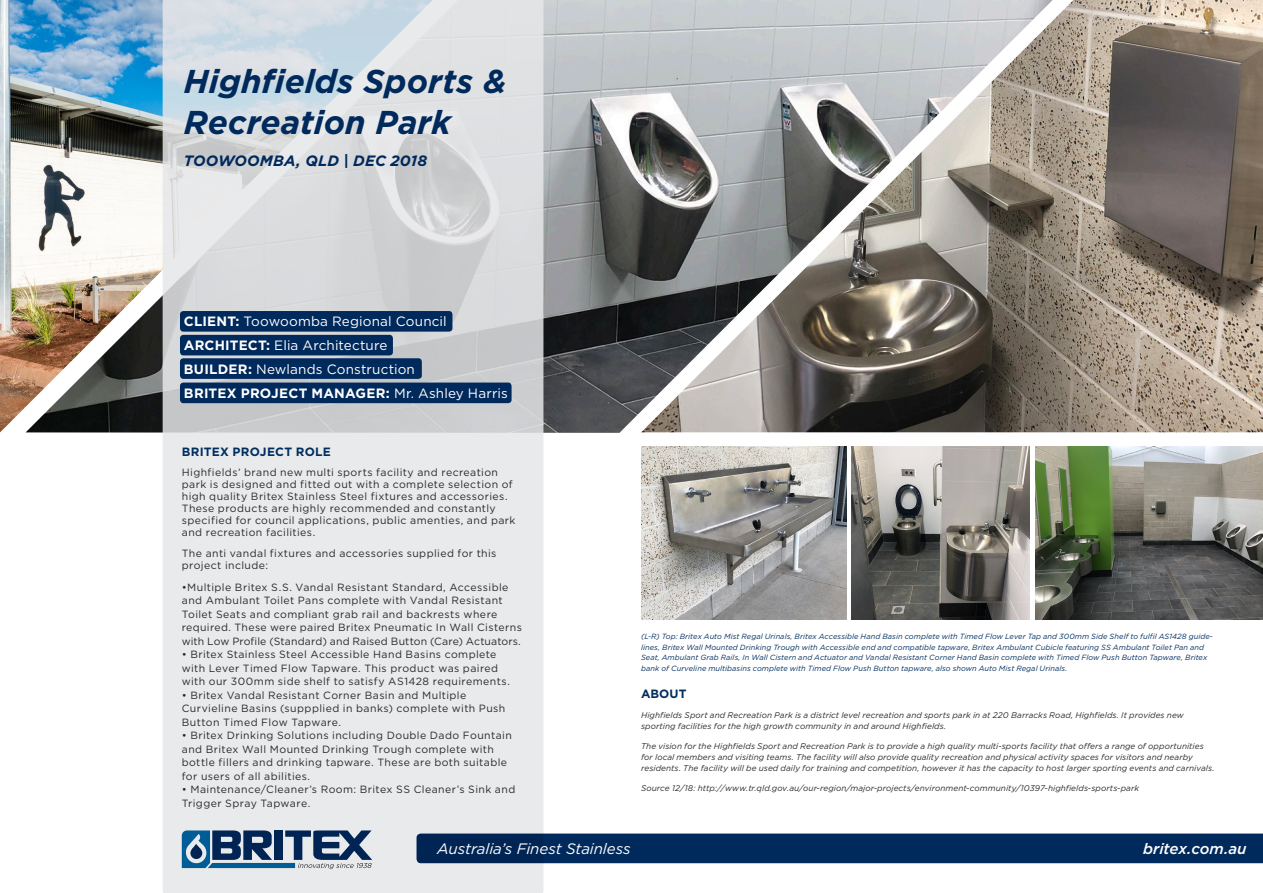
<style>
.page{position:relative;width:1263px;height:893px;background:#fff}
.page>*{position:absolute;margin:0;border:0;box-sizing:border-box;transform-origin:0 0}
.t1{font:italic 700 33px/40.5px "Gotham";color:#00295c}
.t2{font:italic 15.15px "Gotham";letter-spacing:-.01em;color:#fff}
.t3{font:italic 500 15.15px "Gotham";letter-spacing:-.005em;color:#fff}
.t4{font:italic 700 15px "Gotham";letter-spacing:.01em;color:#00295c}
.t5{font:13.5px/24px "Gotham";letter-spacing:.01em;color:#fff}
.t6{font:700 12px "Gotham";letter-spacing:.015em;color:#002e5f}
.t7{font:10.5px/13.5px "Gotham";letter-spacing:.04em;color:#2b292a}
.t8{font:italic 8.25px/11.2px "Gotham";letter-spacing:.005em;color:#2b292a}
.t9{font:italic 7.5px/10.5px "Gotham";letter-spacing:.005em;color:#002e5f}
.s1{font-weight:700}
</style>
<div class="page">
<img style="left:0;top:0;width:26px;height:432px">
<img style="left:26px;top:0;width:1027px;height:433px">
<svg style="left:163px;top:0;width:380px;height:893px;background:#e0e2e4"></svg>
<div style="left:416px;top:833px;width:847px;height:30px;background:#00295c"></div>
<svg style="left:182px;top:830px;width:190px;height:39px;background:#607d9b"></svg>
<div style="left:180px;top:311px;width:272px;height:21px;background:#00295c;border-radius:3px"></div>
<div style="left:180px;top:335px;width:213px;height:20px;background:#00295c;border-radius:3px"></div>
<div style="left:180px;top:358px;width:242px;height:21px;background:#00295c;border-radius:3px"></div>
<div style="left:180px;top:383px;width:332px;height:20px;background:#00295c;border-radius:3px"></div>
<img style="left:641px;top:0;width:622px;height:432px">
<img style="left:641px;top:446px;width:205px;height:173px">
<img style="left:851px;top:446px;width:179px;height:173px">
<img style="left:1036px;top:446px;width:227px;height:173px">
<p class="t1" style="left:184px;top:61px;width:324px">Highfields Sports &amp;<br>Recreation Park</p>
<p class="t4" style="left:184px;top:152px;width:245px">TOOWOOMBA, QLD | DEC 2018</p>
<p class="t5" style="left:184px;top:309px;width:326px"><span class="s1">CLIENT:</span> Toowoomba Regional Council <span class="s1">ARCHITECT:</span> Elia Architecture<br><span class="s1">BUILDER:</span> Newlands Construction<br><span class="s1">BRITEX PROJECT MANAGER:</span> Mr. Ashley Harris</p>
<p class="t6" style="left:182px;top:444px;width:151px">BRITEX PROJECT ROLE</p>
<p class="t7" style="left:182px;top:466px;width:335px;line-height:12px">Highfields’ brand new multi sports facility and recreation park is designed and fitted out with a complete selection of high quality Britex Stainless Steel fixtures and accessories.<br>These products are highly recommended and constantly specified for council applications, public amenties, and park and recreation facilities.</p>
<p class="t7" style="left:182px;top:547px;width:316px;line-height:12px">The anti vandal fixtures and accessories supplied for this project include:</p>
<p class="t7" style="left:182px;top:580px;width:342px">•Multiple Britex S.S. Vandal Resistant Standard, Accessible and Ambulant Toilet Pans complete with Vandal Resistant Toilet Seats and compliant grab rail and backrests where required. These were paired Britex Pneumatic In Wall Cisterns with Low Profile (Standard) and Raised Button (Care) Actuators.</p>
<p class="t7" style="left:182px;top:648px;width:330px">• Britex Stainless Steel Accessible Hand Basins complete with Lever Timed Flow Tapware. This product was paired with our 300mm side shelf to satisfy AS1428 requirements.</p>
<p class="t7" style="left:182px;top:688px;width:325px">• Britex Vandal Resistant Corner Basin and Multiple<br>Curvieline Basins (suppplied in banks) complete with Push<br>Button Timed Flow Tapware.</p>
<p class="t7" style="left:182px;top:729px;width:332px">• Britex Drinking Solutions including Double Dado Fountain and Britex Wall Mounted Drinking Trough complete with bottle fillers and drinking tapware. These are both suitable for users of all abilities.</p>
<p class="t7" style="left:182px;top:783px;width:335px">• Maintenance/Cleaner’s Room: Britex SS Cleaner’s Sink and<br>Trigger Spray Tapware.</p>
<p class="t9" style="left:641px;top:631px;width:573px">(L-R) Top: Britex Auto Mist Regal Urinals, Britex Accessible Hand Basin complete with Timed Flow Lever Tap and 300mm Side Shelf to fulfil AS1428 guide&shy;lines, Britex Wall Mounted Drinking Trough with Accessible end and compatible tapware, Britex Ambulant Cubicle featuring SS Ambulant Toilet Pan and Seat, Ambulant Grab Rails, In Wall Cistern and Actuator and Vandal Resistant Corner Hand Basin complete with Timed Flow Push Button Tapware, Britex bank of Curveline multibasins complete with Timed Flow Push Button tapware, also shown Auto Mist Regal Urinals.</p>
<p class="t6" style="left:641px;top:687px;width:47px">ABOUT</p>
<p class="t8" style="left:641px;top:709px;width:544px">Highfields Sport and Recreation Park is a district level recreation and sports park in at 220 Barracks Road, Highfields. It provides new sporting facilities for the high growth community in and around Highfields.</p>
<p class="t8" style="left:641px;top:740px;width:575px">The vision for the Highfields Sport and Recreation Park is to provide a high quality multi-sports facility that offers a range of opportunities for local members and visiting teams. The facility will also provide quality recreation and physical activity spaces for visitors and nearby residents. The facility will be used daily for training and competition, however it has the capacity to host larger sporting events and carnivals.</p>
<p class="t8" style="left:641px;top:782px;width:500px">Source 12/18: http://www.tr.qld.gov.au/our-region/major-projects/environment-community/10397-highfields-sports-park</p>
<p class="t2" style="left:437px;top:840px;width:195px">Australia’s Finest Stainless</p>
<p class="t3" style="left:1143px;top:840px;width:105px">britex.com.au</p>
</div>
